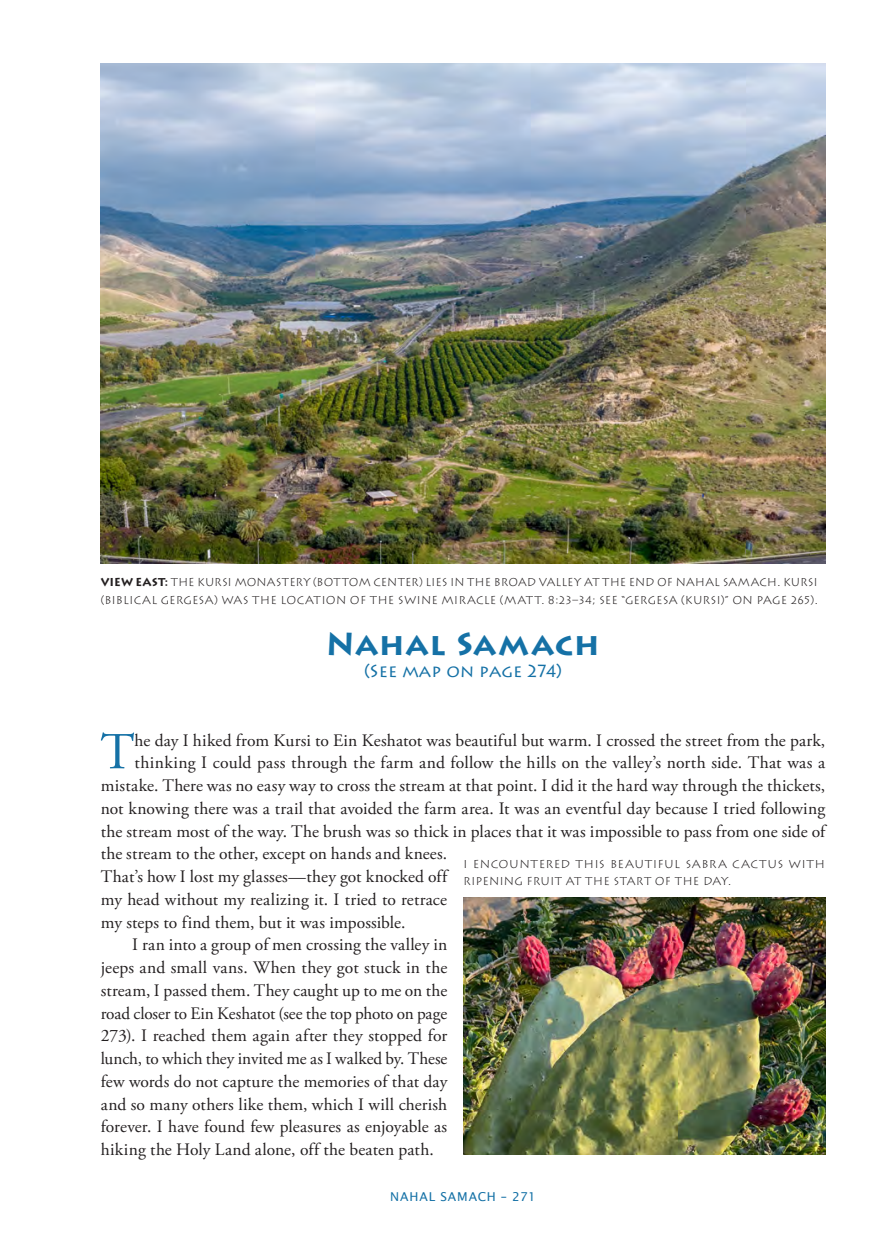
<style>
.page{position:relative;width:882px;height:1260px;background:#fff}
.page>*{position:absolute;margin:0;border:0;box-sizing:border-box;transform-origin:0 0}
.t1{font:51.8px "Adobe Garamond Pro";color:#1571a6}
.t2{font:700 31.5px "Lithos Pro";letter-spacing:.015em;color:#1571a6}
.t3{font:17.5px "Adobe Garamond Pro";letter-spacing:.005em;color:#231f20}
.t4{font:17.5px "Lithos Pro";color:#1571a6}
.t5{font:12.25px "Lucida Sans";letter-spacing:.07em;color:#1571a6}
.t6{font:300 11.38px/17.5px "Lithos Pro";letter-spacing:.015em;color:#231f20}
.s1{font-weight:700}
</style>
<div class="page">
<img style="left:101px;top:63px;width:724px;height:501px">
<img style="left:463px;top:897px;width:362px;height:258px">
<p class="t6" style="left:101px;top:574px;width:719px"><span class="s1">VIEW EAST:</span> THE KURSI MONASTERY (BOTTOM CENTER) LIES IN THE BROAD VALLEY AT THE END OF NAHAL SAMACH. KURSI (BIBLICAL GERGESA) WAS THE LOCATION OF THE SWINE MIRACLE (MATT. 8:23–34; SEE “GERGESA (KURSI)” ON PAGE 265).</p>
<h2 class="t2" style="left:326px;top:625px;width:275px">Nahal Samach</h2>
<p class="t4" style="left:364px;top:661px;width:199px">(See map on page 274)</p>
<h1 class="t1" style="left:100px;top:721px;width:36px">T</h1>
<p class="t3" style="left:135px;top:729px;width:692px">he day I hiked from Kursi to Ein Keshatot was beautiful but warm. I crossed the street from the park,</p>
<p class="t3" style="left:135px;top:752px;width:692px">thinking I could pass through the farm and follow the hills on the valley’s north side. That was a</p>
<p class="t3" style="left:101px;top:775px;width:726px">mistake. There was no easy way to cross the stream at that point. I did it the hard way through the thickets,</p>
<p class="t3" style="left:101px;top:798px;width:726px">not knowing there was a trail that avoided the farm area. It was an eventful day because I tried following</p>
<p class="t3" style="left:101px;top:820px;width:726px">the stream most of the way. The brush was so thick in places that it was impossible to pass from one side of</p>
<p class="t3" style="left:101px;top:843px;width:348px">the stream to the other, except on hands and knees.</p>
<p class="t3" style="left:101px;top:866px;width:348px">That’s how I lost my glasses—they got knocked off</p>
<p class="t3" style="left:101px;top:889px;width:348px">my head without my realizing it. I tried to retrace</p>
<p class="t3" style="left:101px;top:911px;width:306px">my steps to find them, but it was impossible.</p>
<p class="t3" style="left:132px;top:934px;width:317px">I ran into a group of men crossing the valley in</p>
<p class="t3" style="left:101px;top:957px;width:348px">jeeps and small vans. When they got stuck in the</p>
<p class="t3" style="left:101px;top:980px;width:348px">stream, I passed them. They caught up to me on the</p>
<p class="t3" style="left:101px;top:1002px;width:348px">road closer to Ein Keshatot (see the top photo on page</p>
<p class="t3" style="left:101px;top:1025px;width:348px">273). I reached them again after they stopped for</p>
<p class="t3" style="left:101px;top:1048px;width:348px">lunch, to which they invited me as I walked by. These</p>
<p class="t3" style="left:101px;top:1071px;width:348px">few words do not capture the memories of that day</p>
<p class="t3" style="left:101px;top:1093px;width:348px">and so many others like them, which I will cherish</p>
<p class="t3" style="left:101px;top:1116px;width:348px">forever. I have found few pleasures as enjoyable as</p>
<p class="t3" style="left:101px;top:1139px;width:335px">hiking the Holy Land alone, off the beaten path.</p>
<p class="t6" style="left:463px;top:855px;width:364px">I ENCOUNTERED THIS BEAUTIFUL SABRA CACTUS WITH<br>RIPENING FRUIT AT THE START OF THE DAY.</p>
<p class="t5" style="left:390px;top:1189px;width:147px">NAHAL SAMACH – 271</p>
</div>
